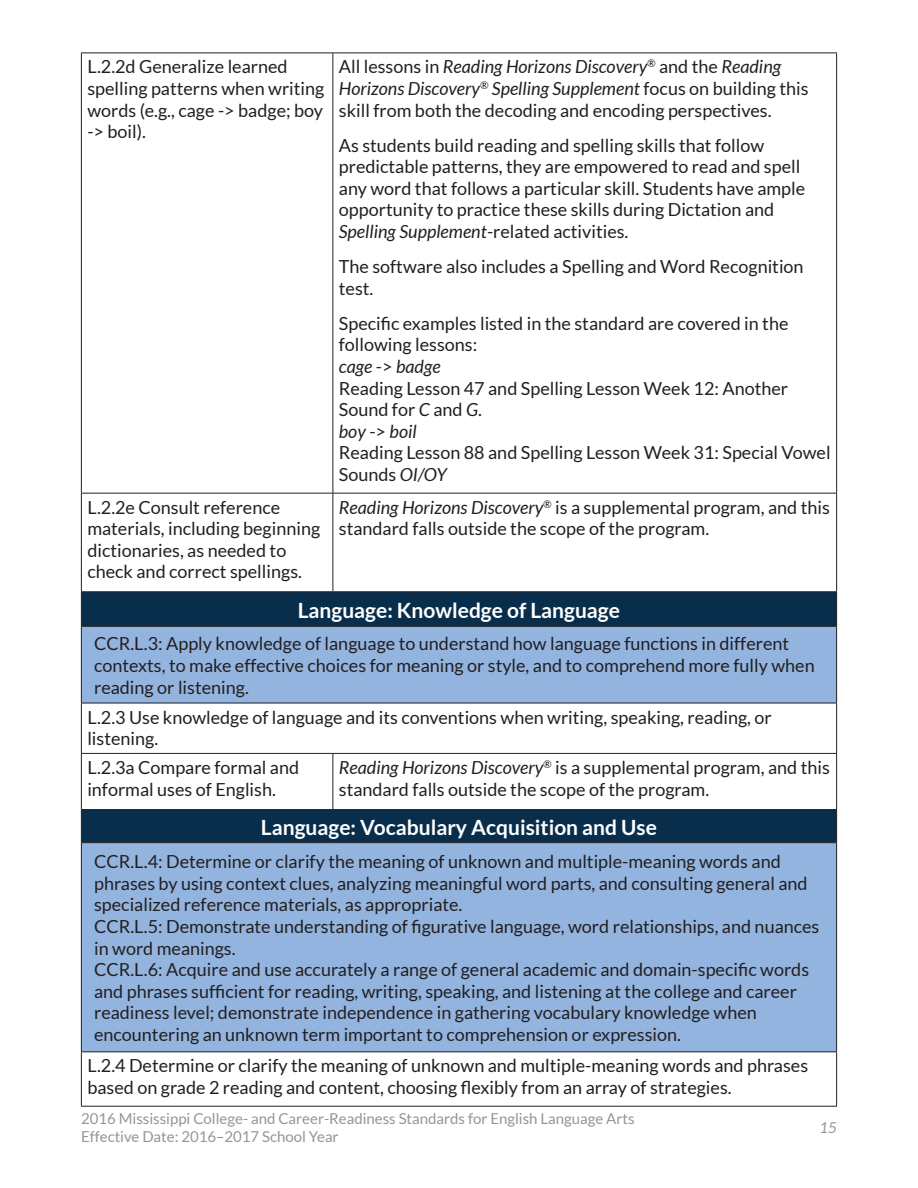
<style>
.page{position:relative;width:918px;height:1188px;background:#fff}
.page>*{position:absolute;margin:0;border:0;box-sizing:border-box;transform-origin:0 0}
.New_Heading{font:700 21px "Lato";color:#fff}
.New_body{font:18px/21.6px "Lato";color:#231f20}
.Numbered_List{font:18px/21.6px "Lato";color:#231f20}
.New_body-2{font:italic 18px "Lato";color:#231f20}
.t1{font:15px/18px "Lato";color:#939598}
.t2{font:italic 15px "Lato";color:#939598}
.s1{font-style:italic}
.s2{font-style:normal}
</style>
<div class="page">
<div style="left:82px;top:592px;width:754px;height:34px;background:#092e4c"></div>
<svg style="left:82px;top:627px;width:754px;height:424px;fill:#92b4de"></svg>
<hr style="left:81px;top:52px;width:252px;height:1px;background:#231f20">
<hr style="left:81px;top:53px;width:1px;height:440px;background:#231f20">
<hr style="left:333px;top:52px;width:504px;height:1px;background:#231f20">
<hr style="left:333px;top:53px;width:1px;height:440px;background:#231f20">
<hr style="left:836px;top:53px;width:1px;height:440px;background:#231f20">
<hr style="left:81px;top:493px;width:252px;height:1px;background:#231f20">
<hr style="left:81px;top:494px;width:1px;height:97px;background:#231f20">
<hr style="left:333px;top:493px;width:504px;height:1px;background:#231f20">
<hr style="left:333px;top:494px;width:1px;height:97px;background:#231f20">
<hr style="left:836px;top:494px;width:1px;height:97px;background:#231f20">
<hr style="left:81px;top:591px;width:252px;height:1px;background:#231f20">
<hr style="left:81px;top:592px;width:1px;height:34px;background:#231f20">
<hr style="left:333px;top:591px;width:504px;height:1px;background:#231f20">
<hr style="left:836px;top:592px;width:1px;height:34px;background:#231f20">
<hr style="left:81px;top:626px;width:252px;height:1px;background:#231f20">
<hr style="left:81px;top:627px;width:1px;height:76px;background:#231f20">
<hr style="left:333px;top:626px;width:504px;height:1px;background:#231f20">
<hr style="left:836px;top:627px;width:1px;height:76px;background:#231f20">
<hr style="left:81px;top:703px;width:252px;height:1px;background:#231f20">
<hr style="left:81px;top:703px;width:1px;height:50px;background:#231f20">
<hr style="left:333px;top:703px;width:504px;height:1px;background:#231f20">
<hr style="left:836px;top:703px;width:1px;height:50px;background:#231f20">
<hr style="left:81px;top:753px;width:252px;height:1px;background:#231f20">
<hr style="left:81px;top:754px;width:1px;height:55px;background:#231f20">
<hr style="left:333px;top:753px;width:504px;height:1px;background:#231f20">
<hr style="left:333px;top:754px;width:1px;height:55px;background:#231f20">
<hr style="left:836px;top:754px;width:1px;height:55px;background:#231f20">
<hr style="left:81px;top:809px;width:252px;height:1px;background:#231f20">
<hr style="left:81px;top:810px;width:1px;height:32px;background:#231f20">
<hr style="left:333px;top:809px;width:504px;height:1px;background:#231f20">
<hr style="left:836px;top:810px;width:1px;height:32px;background:#231f20">
<hr style="left:81px;top:842px;width:252px;height:1px;background:#231f20">
<hr style="left:81px;top:843px;width:1px;height:208px;background:#231f20">
<hr style="left:333px;top:842px;width:504px;height:1px;background:#231f20">
<hr style="left:836px;top:843px;width:1px;height:208px;background:#231f20">
<hr style="left:81px;top:1051px;width:252px;height:1px;background:#231f20">
<hr style="left:81px;top:1052px;width:1px;height:54px;background:#231f20">
<hr style="left:333px;top:1051px;width:504px;height:1px;background:#231f20">
<hr style="left:836px;top:1052px;width:1px;height:54px;background:#231f20">
<hr style="left:81px;top:1106px;width:252px;height:1px;background:#231f20">
<hr style="left:333px;top:1106px;width:504px;height:1px;background:#231f20">
<p class="New_body" style="left:87px;top:56px;width:239px">L.2.2d Generalize learned spelling patterns when writing words (e.g., cage -&gt; badge; boy -&gt; boil).</p>
<p class="New_body" style="left:339px;top:56px;width:471px">All lessons in <span class="s1">Reading Horizons Discovery</span><sup>®</sup> and the <span class="s1">Reading<br>Horizons Discovery</span><sup>®</sup> <span class="s1">Spelling Supplement</span> focus on building this skill from both the decoding and encoding perspectives.</p>
<p class="New_body" style="left:339px;top:134px;width:468px">As students build reading and spelling skills that follow predictable patterns, they are empowered to read and spell any word that follows a particular skill. Students have ample opportunity to practice these skills during Dictation and <span class="s1">Spelling Supplement</span>-related activities.</p>
<p class="New_body" style="left:339px;top:256px;width:466px">The software also includes a Spelling and Word Recognition test.</p>
<p class="New_body" style="left:339px;top:312px;width:451px">Specific examples listed in the standard are covered in the following lessons:</p>
<p class="New_body-2" style="left:339px;top:357px;width:103px">cage <span class="s2">-&gt;</span> badge</p>
<p class="New_body" style="left:339px;top:377px;width:451px">Reading Lesson 47 and Spelling Lesson Week 12: Another<br>Sound for <span class="s1">C</span> and <span class="s1">G</span>.</p>
<p class="New_body-2" style="left:339px;top:421px;width:79px">boy <span class="s2">-&gt;</span> boil</p>
<p class="New_body" style="left:339px;top:442px;width:493px">Reading Lesson 88 and Spelling Lesson Week 31: Special Vowel<br>Sounds <span class="s1">OI/OY</span></p>
<p class="New_body" style="left:87px;top:496px;width:234px">L.2.2e Consult reference materials, including beginning dictionaries, as needed to check and correct spellings.</p>
<p class="New_body" style="left:339px;top:496px;width:492px"><span class="s1">Reading Horizons Discovery</span><sup>®</sup> is a supplemental program, and this standard falls outside the scope of the program.</p>
<p class="New_Heading" style="left:298px;top:598px;width:324px">Language: Knowledge of Language</p>
<p class="Numbered_List" style="left:94px;top:633px;width:722px">CCR.L.3: Apply knowledge of language to understand how language functions in different contexts, to make effective choices for meaning or style, and to comprehend more fully when reading or listening.</p>
<p class="New_body" style="left:87px;top:706px;width:686px">L.2.3 Use knowledge of language and its conventions when writing, speaking, reading, or listening.</p>
<p class="New_body" style="left:87px;top:756px;width:213px">L.2.3a Compare formal and informal uses of English.</p>
<p class="New_body" style="left:339px;top:756px;width:492px"><span class="s1">Reading Horizons Discovery</span><sup>®</sup> is a supplemental program, and this standard falls outside the scope of the program.</p>
<p class="New_Heading" style="left:261px;top:815px;width:397px">Language: Vocabulary Acquisition and Use</p>
<p class="Numbered_List" style="left:94px;top:851px;width:715px">CCR.L.4: Determine or clarify the meaning of unknown and multiple-meaning words and phrases by using context clues, analyzing meaningful word parts, and consulting general and specialized reference materials, as appropriate.</p>
<p class="Numbered_List" style="left:94px;top:915px;width:727px">CCR.L.5: Demonstrate understanding of figurative language, word relationships, and nuances in word meanings.</p>
<p class="Numbered_List" style="left:94px;top:959px;width:717px">CCR.L.6: Acquire and use accurately a range of general academic and domain-specific words and phrases sufficient for reading, writing, speaking, and listening at the college and career readiness level; demonstrate independence in gathering vocabulary knowledge when encountering an unknown term important to comprehension or expression.</p>
<p class="New_body" style="left:87px;top:1055px;width:722px">L.2.4 Determine or clarify the meaning of unknown and multiple-meaning words and phrases based on grade 2 reading and content, choosing flexibly from an array of strategies.</p>
<p class="t1" style="left:81px;top:1110px;width:555px">2016 Mississippi College- and Career-Readiness Standards for English Language Arts<br>Effective Date: 2016–2017 School Year</p>
<p class="t2" style="left:820px;top:1120px;width:19px">15</p>
</div>
